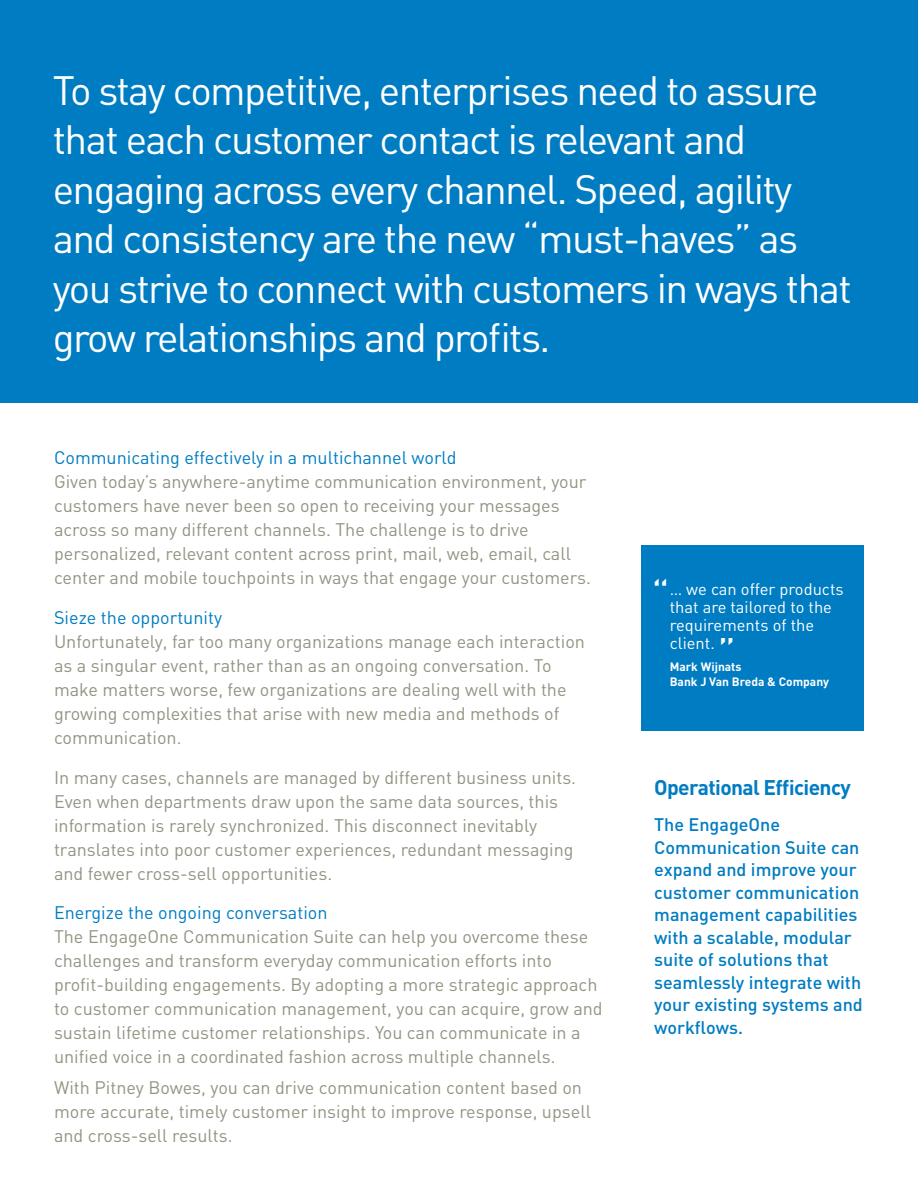
<style>
.page{position:relative;width:918px;height:1188px;background:#fff}
.page>*{position:absolute;margin:0;border:0;box-sizing:border-box;transform-origin:0 0}
.t1{font:43.5px "DIN";color:#fff}
.t2{font:40.5px/49.5px "DIN";letter-spacing:-.04em;color:#fff}
.t3{font:700 21px "DIN";letter-spacing:-.03em;color:#007cc2}
.t4{font:18px/24px "DIN";color:#959383}
.t5{font:500 18px/22.5px "DIN";color:#007cc2}
.t6{font:18px "DIN";color:#007cc2}
.t7{font:16.5px/18px "DIN";color:#fff}
.t8{font:700 12px/15px "DIN";color:#fff}
</style>
<div class="page">
<div style="left:0;top:0;width:918px;height:403px;background:#007cc2"></div>
<div style="left:642px;top:545px;width:222px;height:185px;background:#007cc2"></div>
<p class="t2" style="left:53px;top:65px;width:801px">To stay competitive, enterprises need to assure that each customer contact is relevant and engaging across every channel. Speed, agility and consistency are the new “must-haves” as you strive to connect with customers in ways that grow relationships and profits.</p>
<p class="t6" style="left:54px;top:446px;width:404px">Communicating effectively in a multichannel world</p>
<p class="t4" style="left:54px;top:469px;width:538px">Given today’s anywhere-anytime communication environment, your customers have never been so open to receiving your messages across so many different channels. The challenge is to drive personalized, relevant content across print, mail, web, email, call center and mobile touchpoints in ways that engage your customers.</p>
<p class="t6" style="left:54px;top:606px;width:170px">Sieze the opportunity</p>
<p class="t4" style="left:54px;top:629px;width:533px">Unfortunately, far too many organizations manage each interaction as a singular event, rather than as an ongoing conversation. To make matters worse, few organizations are dealing well with the growing complexities that arise with new media and methods of communication.</p>
<p class="t4" style="left:54px;top:765px;width:524px">In many cases, channels are managed by different business units.<br>Even when departments draw upon the same data sources, this information is rarely synchronized. This disconnect inevitably translates into poor customer experiences, redundant messaging and fewer cross-sell opportunities.</p>
<p class="t6" style="left:54px;top:902px;width:275px">Energize the ongoing conversation</p>
<p class="t4" style="left:54px;top:925px;width:550px">The EngageOne Communication Suite can help you overcome these challenges and transform everyday communication efforts into profit-building engagements. By adopting a more strategic approach to customer communication management, you can acquire, grow and sustain lifetime customer relationships. You can communicate in a unified voice in a coordinated fashion across multiple channels.</p>
<p class="t4" style="left:54px;top:1075px;width:539px">With Pitney Bowes, you can drive communication content based on more accurate, timely customer insight to improve response, upsell and cross-sell results.</p>
<h1 class="t1" style="left:651px;top:570px;width:20px">“</h1>
<p class="t7" style="left:670px;top:580px;width:175px">… we can offer products that are tailored to the requirements of the client.</p>
<p class="t8" style="left:670px;top:659px;width:161px">Mark Wijnats<br>Bank J Van Breda &amp; Company</p>
<h1 class="t1" style="left:718px;top:626px;width:20px">”</h1>
<p class="t3" style="left:654px;top:774px;width:198px">Operational Efficiency</p>
<p class="t5" style="left:654px;top:813px;width:210px">The EngageOne<br>Communication Suite can expand and improve your customer communication management capabilities with a scalable, modular suite of solutions that seamlessly integrate with your existing systems and workflows.</p>
</div>
